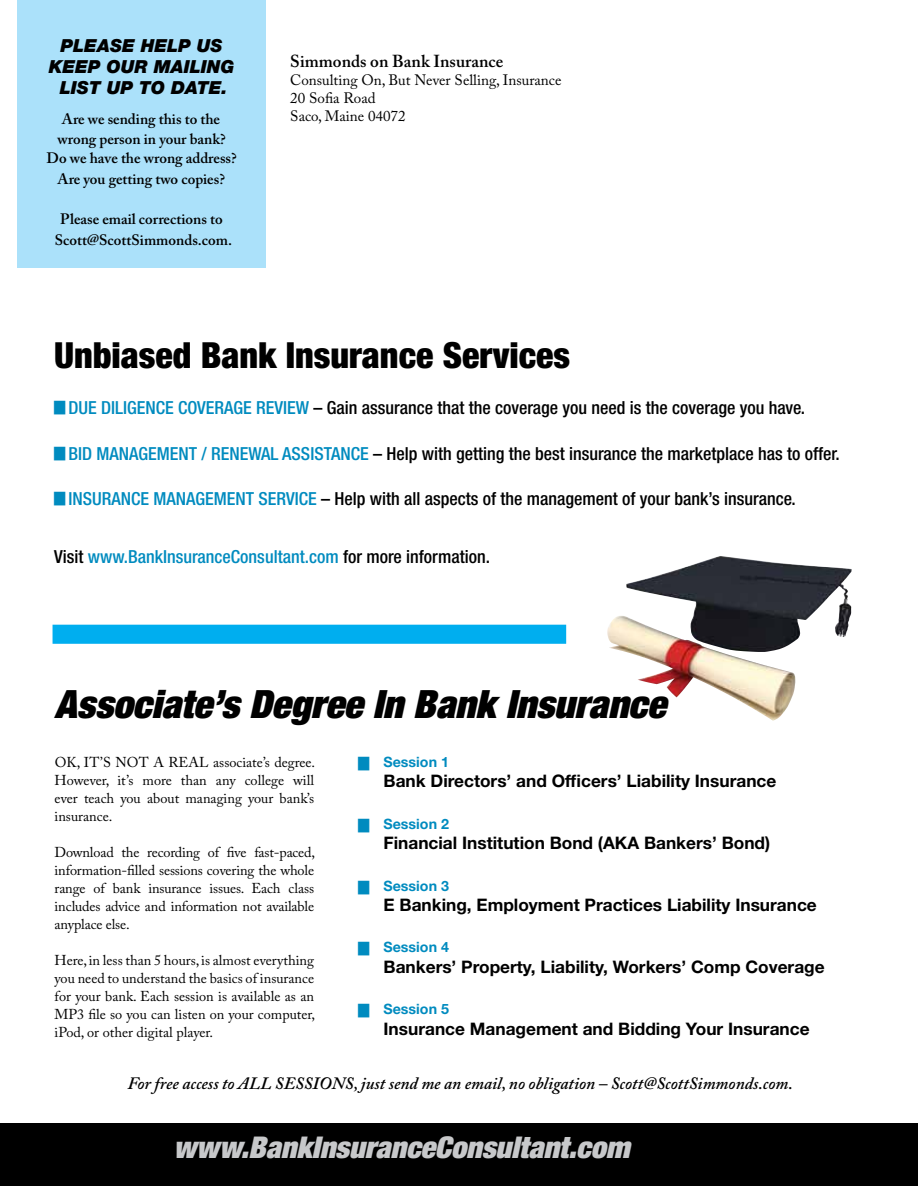
<style>
.page{position:relative;width:918px;height:1186px;background:#fff}
.page>*{position:absolute;margin:0;border:0;box-sizing:border-box;transform-origin:0 0}
.t1{font:italic 900 condensed 39px "Helvetica Neue LT Std";color:#000}
.t2{font:900 condensed 36px "Helvetica Neue LT Std";color:#000}
.t3{font:italic 900 condensed 30px "Helvetica Neue LT Std";color:#c7c8ca}
.t4{font:500 condensed 18px "Helvetica Neue LT Std";color:#000}
.t5{font:500 condensed 18px "Helvetica Neue LT Std";color:#008bbf}
.t6{font:italic 900 18px/21px "Helvetica Neue LT Std";color:#000;text-align:center}
.t7{font:700 17.25px "Helvetica Neue LT Std";color:#000}
.t8{font:italic 600 17.25px "Adobe Caslon Pro";color:#000}
.t9{font:600 17.25px "Adobe Caslon Pro";color:#000}
.t10{font:600 15px/19.5px "Adobe Caslon Pro";color:#000;text-align:center}
.t11{font:15px/18px "Adobe Caslon Pro";color:#000}
.t12{font:14.25px/18px "Adobe Caslon Pro";color:#000;text-align:justify}
.t13{font:700 14.25px "Helvetica Neue LT Std";color:#008bbf}
.s1{color:#008bbf}
.s2{color:#000}
.s3{font-family:"Helvetica";font-weight:400;font-size:11.55px}
</style>
<div class="page">
<div style="left:0;top:1122px;width:917px;height:63px;background:#000"></div>
<img style="left:626px;top:556px;width:219px;height:96px">
<div style="left:17px;top:0;width:248px;height:267px;background:#abe1fa"></div>
<div style="left:52px;top:624px;width:514px;height:19px;background:#00aeef;border:2px solid #00aeef"></div>
<p class="t6" style="left:49px;top:35px;width:187px">PLEASE HELP US<br>KEEP OUR MAILING<br>LIST UP TO DATE.</p>
<p class="t10" style="left:47px;top:109px;width:192px">Are we sending this to the wrong person in your bank?<br>Do we have the wrong address?</p>
<p class="t10" style="left:57px;top:169px;width:169px">Are you getting two copies?</p>
<p class="t10" style="left:55px;top:208px;width:179px;line-height:21px">Please email corrections to<br>Scott@ScottSimmonds.com.</p>
<p class="t9" style="left:290px;top:51px;width:214px">Simmonds on Bank Insurance</p>
<p class="t11" style="left:290px;top:71px;width:273px">Consulting On, But Never Selling, Insurance<br>20 Sofia Road<br>Saco, Maine 04072</p>
<h2 class="t2" style="left:54px;top:333px;width:517px">Unbiased Bank Insurance Services</h2>
<p class="t4" style="left:54px;top:397px;width:752px"><sup>█</sup> <span class="s1">Due Diligence Coverage Review</span> – Gain assurance that the coverage you need is the coverage you have.</p>
<p class="t4" style="left:54px;top:442px;width:787px"><sup>█</sup> <span class="s1">Bid Management / Renewal Assistance</span> – Help with getting the best insurance the marketplace has to offer.</p>
<p class="t4" style="left:54px;top:488px;width:743px"><sup>█</sup> <span class="s1">Insurance Management Service</span> – Help with all aspects of the management of your bank’s insurance.</p>
<p class="t5" style="left:54px;top:545px;width:437px"><span class="s2">Visit</span> www.BankInsuranceConsultant.com <span class="s2">for more information.</span></p>
<h1 class="t1" style="left:55px;top:679px;width:612px">Associate’s Degree In Bank Insurance</h1>
<p class="t13" style="left:358px;top:752px;width:92px"><span class="s3">█</span> Session 1</p>
<p class="t7" style="left:383px;top:770px;width:394px">Bank Directors’ and Officers’ Liability Insurance</p>
<p class="t13" style="left:358px;top:814px;width:92px"><span class="s3">█</span> Session 2</p>
<p class="t7" style="left:383px;top:832px;width:388px">Financial Institution Bond (AKA Bankers’ Bond)</p>
<p class="t13" style="left:358px;top:876px;width:92px"><span class="s3">█</span> Session 3</p>
<p class="t7" style="left:383px;top:894px;width:435px">E Banking, Employment Practices Liability Insurance</p>
<p class="t13" style="left:358px;top:938px;width:92px"><span class="s3">█</span> Session 4</p>
<p class="t7" style="left:383px;top:956px;width:442px">Bankers’ Property, Liability, Workers’ Comp Coverage</p>
<p class="t13" style="left:358px;top:1000px;width:92px"><span class="s3">█</span> Session 5</p>
<p class="t7" style="left:383px;top:1017px;width:427px">Insurance Management and Bidding Your Insurance</p>
<p class="t12" style="left:55px;top:753px;width:73px">OK, it’s not</p>
<p class="t12" style="left:153px;top:753px;width:26px">a real</p>
<p class="t12" style="left:55px;top:753px;width:262px;text-indent:159px">associate’s degree.<br>However, it’s more than any college will ever teach you about managing your bank’s insurance.</p>
<p class="t12" style="left:55px;top:843px;width:262px">Download the recording of five fast-paced, information-filled sessions covering the whole range of bank insurance issues. Each class includes advice and information not available anyplace else.</p>
<p class="t12" style="left:55px;top:951px;width:262px">Here, in less than 5 hours, is almost everything you need to understand the basics of insurance for your bank. Each session is available as an MP3 file so you can listen on your computer, iPod, or other digital player.</p>
<p class="t8" style="left:127px;top:1072px;width:666px">For free access to ALL SESSIONS, just send me an email, no obligation – Scott@ScottSimmonds.com.</p>
<h3 class="t3" style="left:173px;top:1127px;width:457px">www.BankInsuranceConsultant.com</h3>
</div>
